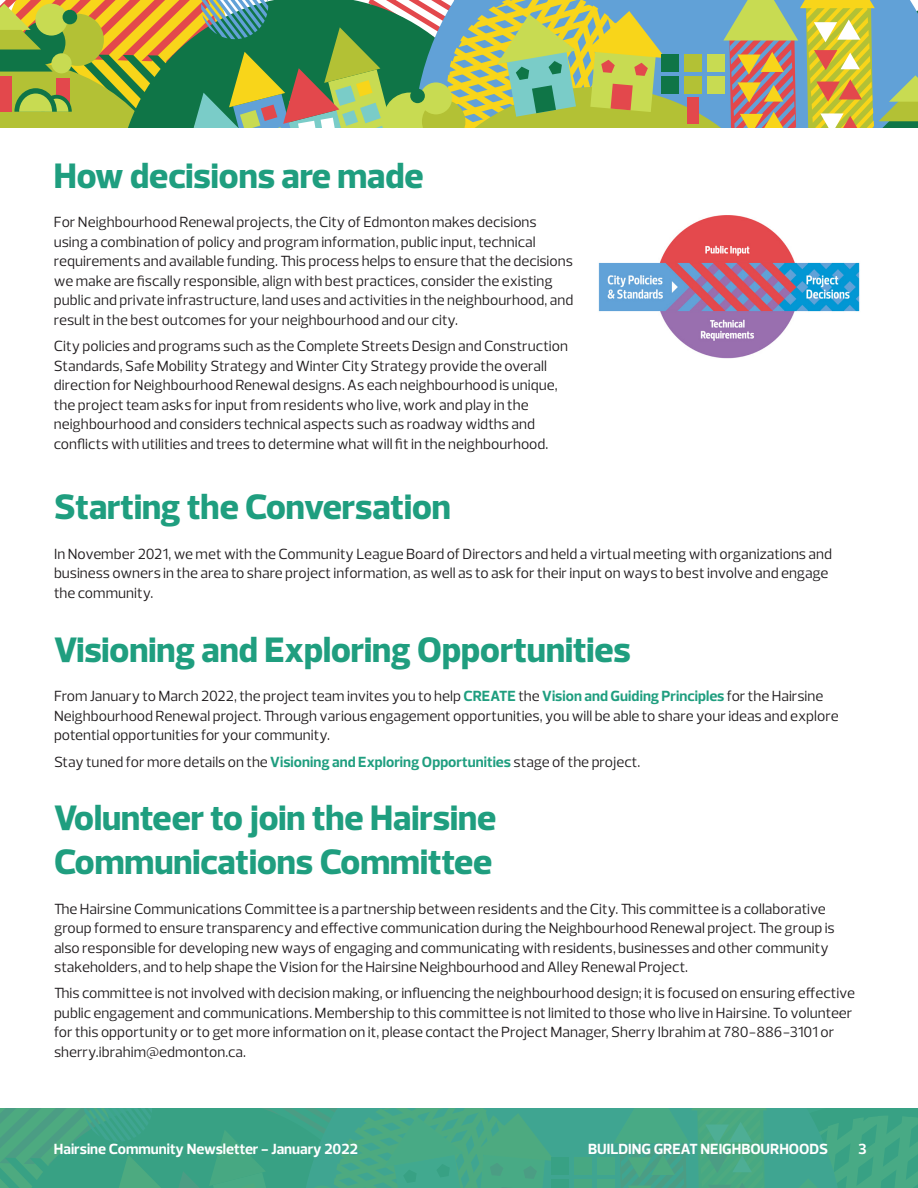
<style>
.page{position:relative;width:918px;height:1188px;background:#fff}
.page>*{position:absolute;margin:0;border:0;box-sizing:border-box;transform-origin:0 0}
.Large_heading{font:800 36px/43.5px "Prelo";color:#1f9e7f}
.body{font:15px/19.5px "Prelo";color:#1f1b1d}
.t1{font:700 15px "Prelo";color:#fff}
.s1{font-weight:700;color:#1f9e7f}
</style>
<div class="page">
<svg style="left:0;top:0;width:918px;height:128px"></svg>
<div style="left:0;top:1108px;width:918px;height:80px;background:linear-gradient(to right,#40a384,#45a88a)"></div>
<img style="left:598px;top:215px;width:262px;height:144px">
<p class="Large_heading" style="left:54px;top:154px;width:371px">How decisions are made</p>
<p class="body" style="left:54px;top:213px;width:521px">For Neighbourhood Renewal projects, the City of Edmonton makes decisions using a combination of policy and program information, public input, technical requirements and available funding. This process helps to ensure that the decisions we make are fiscally responsible, align with best practices, consider the existing public and private infrastructure, land uses and activities in the neighbourhood, and result in the best outcomes for your neighbourhood and our city.</p>
<p class="body" style="left:54px;top:336px;width:516px">City policies and programs such as the Complete Streets Design and Construction Standards, Safe Mobility Strategy and Winter City Strategy provide the overall direction for Neighbourhood Renewal designs. As each neighbourhood is unique, the project team asks for input from residents who live, work and play in the neighbourhood and considers technical aspects such as roadway widths and conflicts with utilities and trees to determine what will fit in the neighbourhood.</p>
<p class="Large_heading" style="left:54px;top:485px;width:398px">Starting the Conversation</p>
<p class="body" style="left:54px;top:544px;width:780px">In November 2021, we met with the Community League Board of Directors and held a virtual meeting with organizations and business owners in the area to share project information, as well as to ask for their input on ways to best involve and engage the community.</p>
<p class="Large_heading" style="left:54px;top:628px;width:578px">Visioning and Exploring Opportunities</p>
<p class="body" style="left:54px;top:687px;width:786px">From January to March 2022, the project team invites you to help <span class="s1">CREATE</span> the <span class="s1">Vision and Guiding Principles</span> for the Hairsine<br>Neighbourhood Renewal project. Through various engagement opportunities, you will be able to share your ideas and explore potential opportunities for your community.</p>
<p class="body" style="left:54px;top:752px;width:588px">Stay tuned for more details on the <span class="s1">Visioning and Exploring Opportunities</span> stage of the project.</p>
<p class="Large_heading" style="left:54px;top:797px;width:444px">Volunteer to join the Hairsine<br>Communications Committee</p>
<p class="body" style="left:54px;top:899px;width:782px">The Hairsine Communications Committee is a partnership between residents and the City. This committee is a collaborative group formed to ensure transparency and effective communication during the Neighbourhood Renewal project. The group is also responsible for developing new ways of engaging and communicating with residents, businesses and other community stakeholders, and to help shape the Vision for the Hairsine Neighbourhood and Alley Renewal Project.</p>
<p class="body" style="left:54px;top:984px;width:803px">This committee is not involved with decision making, or influencing the neighbourhood design; it is focused on ensuring effective public engagement and communications. Membership to this committee is not limited to those who live in Hairsine. To volunteer for this opportunity or to get more information on it, please contact the Project Manager, Sherry Ibrahim at 780-886-3101 or sherry.ibrahim@edmonton.ca.</p>
<p class="t1" style="left:54px;top:1139px;width:306px">Hairsine Community Newsletter - January 2022</p>
<p class="t1" style="left:588px;top:1139px;width:241px">BUILDING GREAT NEIGHBOURHOODS</p>
<p class="t1" style="left:858px;top:1139px;width:10px">3</p>
</div>
